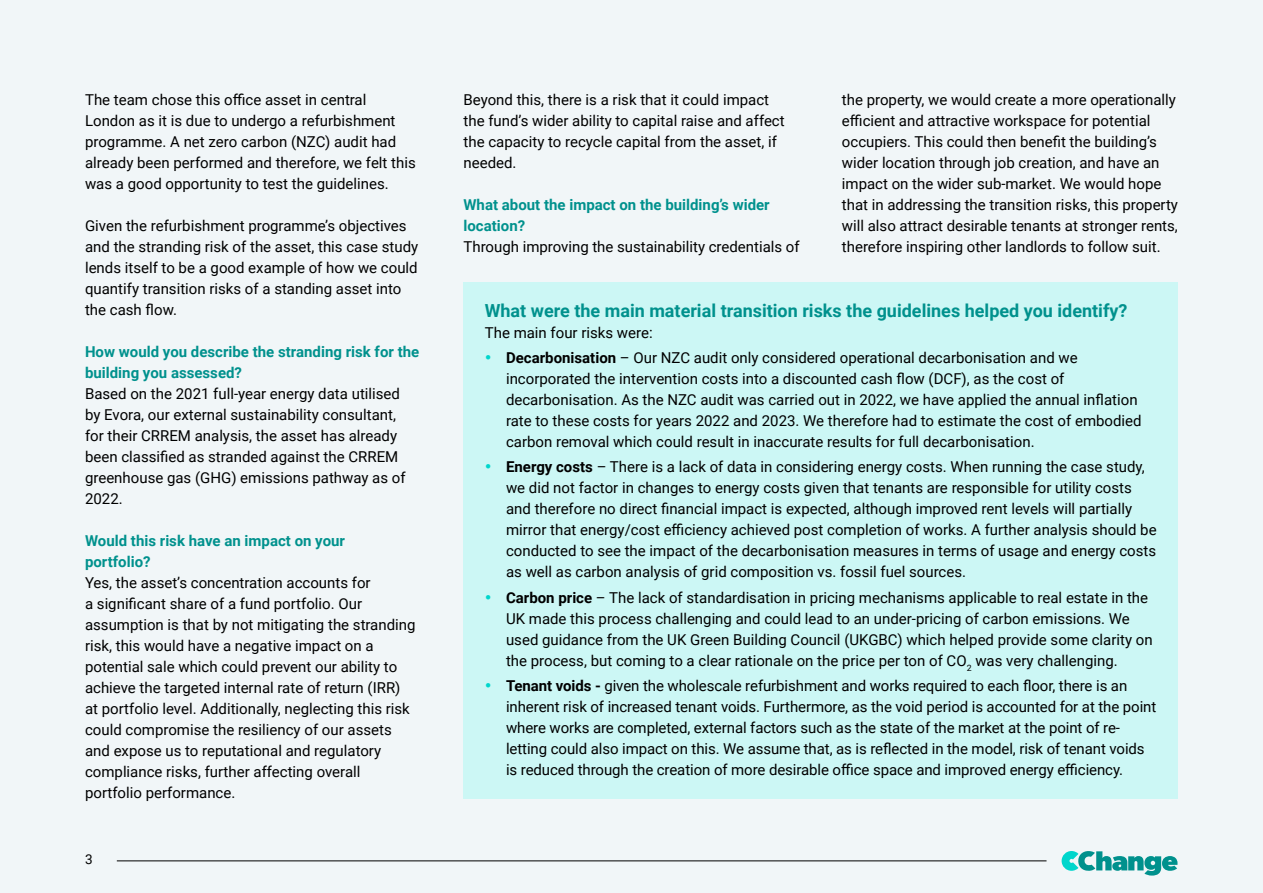
<style>
.page{position:relative;width:1263px;height:893px;background:#fff}
.page>*{position:absolute;margin:0;border:0;box-sizing:border-box;transform-origin:0 0}
.t1{font:700 18px "Roboto";color:#00918d}
.t2{font:15px/21px "Roboto";color:#000}
.t3{font:700 15px/21px "Roboto";color:#00918d}
.t4{font:13.5px "Roboto";color:#000}
.s1{color:#00d6cc}
.s2{font-weight:700}
</style>
<div class="page">
<svg style="left:1061px;top:851px;width:116px;height:25px"></svg>
<hr style="left:117px;top:860px;width:929px;height:1px;background:#000">
<div style="left:463px;top:282px;width:715px;height:516px;background:#ccf7f5"></div>
<p class="t2" style="left:85px;top:89px;width:332px">The team chose this office asset in central London as it is due to undergo a refurbishment programme. A net zero carbon (NZC) audit had already been performed and therefore, we felt this was a good opportunity to test the guidelines.</p>
<p class="t2" style="left:85px;top:215px;width:335px">Given the refurbishment programme’s objectives and the stranding risk of the asset, this case study lends itself to be a good example of how we could quantify transition risks of a standing asset into the cash flow.</p>
<p class="t3" style="left:85px;top:341px;width:336px">How would you describe the stranding risk for the building you assessed?</p>
<p class="t2" style="left:85px;top:383px;width:322px">Based on the 2021 full-year energy data utilised by Evora, our external sustainability consultant, for their CRREM analysis, the asset has already been classified as stranded against the CRREM greenhouse gas (GHG) emissions pathway as of 2022.</p>
<p class="t3" style="left:85px;top:530px;width:262px">Would this risk have an impact on your portfolio?</p>
<p class="t2" style="left:85px;top:572px;width:332px">Yes, the asset’s concentration accounts for<br>a significant share of a fund portfolio. Our assumption is that by not mitigating the stranding risk, this would have a negative impact on a potential sale which could prevent our ability to achieve the targeted internal rate of return (IRR) at portfolio level. Additionally, neglecting this risk could compromise the resiliency of our assets and expose us to reputational and regulatory compliance risks, further affecting overall portfolio performance.</p>
<p class="t4" style="left:85px;top:849px;width:9px">3</p>
<p class="t2" style="left:463px;top:89px;width:323px">Beyond this, there is a risk that it could impact the fund’s wider ability to capital raise and affect the capacity to recycle capital from the asset, if needed.</p>
<p class="t3" style="left:463px;top:194px;width:308px">What about the impact on the building’s wider location?</p>
<p class="t2" style="left:463px;top:236px;width:338px">Through improving the sustainability credentials of</p>
<p class="t2" style="left:842px;top:89px;width:338px">the property, we would create a more operationally efficient and attractive workspace for potential occupiers. This could then benefit the building’s wider location through job creation, and have an impact on the wider sub-market. We would hope that in addressing the transition risks, this property will also attract desirable tenants at stronger rents, therefore inspiring other landlords to follow suit.</p>
<p class="t1" style="left:485px;top:298px;width:644px">What were the main material transition risks the guidelines helped you identify?</p>
<p class="t2" style="left:485px;top:321px;width:169px">The main four risks were:</p>
<p class="t2" style="left:506px;top:347px;width:637px;text-indent:-21px"><span class="s1">•</span> <span class="s2">Decarbonisation</span> – Our NZC audit only considered operational decarbonisation and we incorporated the intervention costs into a discounted cash flow (DCF), as the cost of decarbonisation. As the NZC audit was carried out in 2022, we have applied the annual inflation rate to these costs for years 2022 and 2023. We therefore had to estimate the cost of embodied carbon removal which could result in inaccurate results for full decarbonisation.</p>
<p class="t2" style="left:506px;top:456px;width:652px;text-indent:-21px"><span class="s1">•</span> <span class="s2">Energy costs</span> – There is a lack of data in considering energy costs. When running the case study, we did not factor in changes to energy costs given that tenants are responsible for utility costs and therefore no direct financial impact is expected, although improved rent levels will partially mirror that energy/cost efficiency achieved post completion of works. A further analysis should be conducted to see the impact of the decarbonisation measures in terms of usage and energy costs as well as carbon analysis of grid composition vs. fossil fuel sources.</p>
<p class="t2" style="left:506px;top:586px;width:648px;text-indent:-21px"><span class="s1">•</span> <span class="s2">Carbon price</span> – The lack of standardisation in pricing mechanisms applicable to real estate in the UK made this process challenging and could lead to an under-pricing of carbon emissions. We used guidance from the UK Green Building Council (UKGBC) which helped provide some clarity on the process, but coming to a clear rationale on the price per ton of CO<sub>2</sub> was very challenging.</p>
<p class="t2" style="left:506px;top:674px;width:652px;text-indent:-21px"><span class="s1">•</span> <span class="s2">Tenant voids -</span> given the wholescale refurbishment and works required to each floor, there is an inherent risk of increased tenant voids. Furthermore, as the void period is accounted for at the point where works are completed, external factors such as the state of the market at the point of re&shy;letting could also impact on this. We assume that, as is reflected in the model, risk of tenant voids is reduced through the creation of more desirable office space and improved energy efficiency.</p>
</div>
